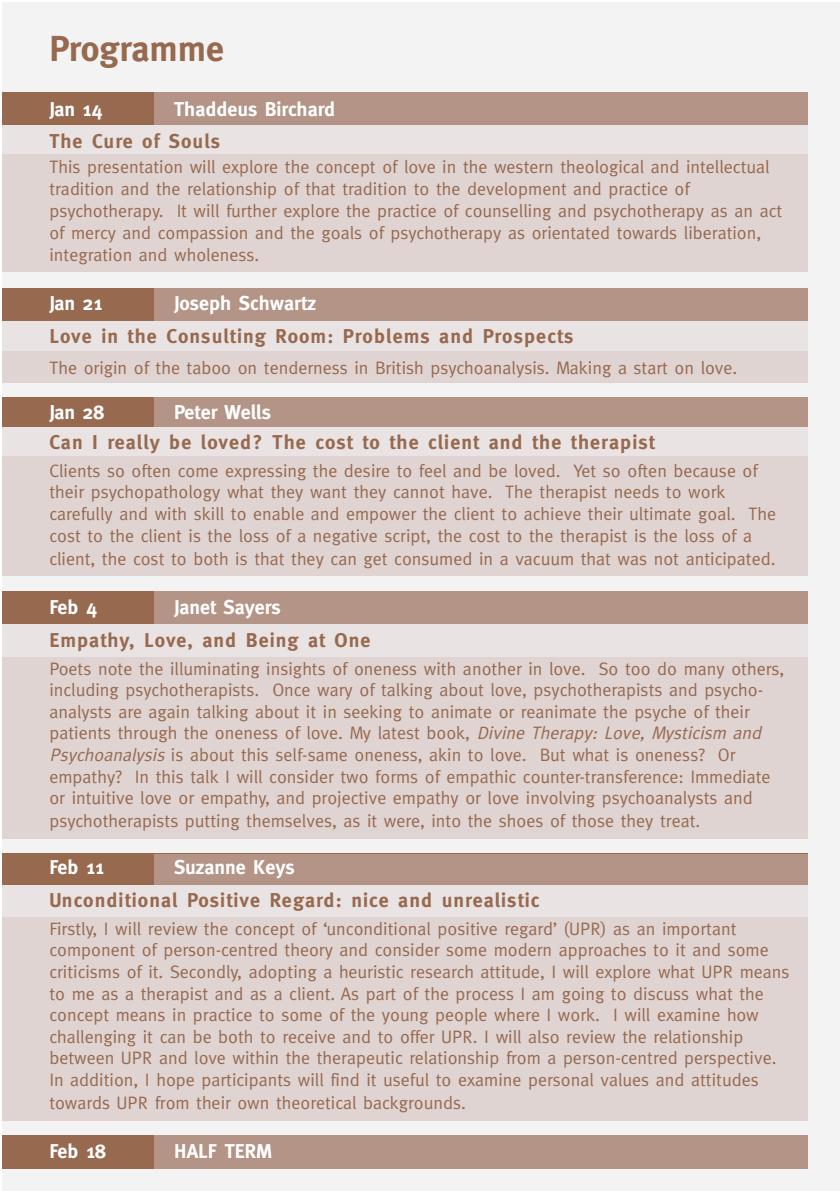
<style>
.page{position:relative;width:840px;height:1191px;background:#fff}
.page>*{position:absolute;margin:0;border:0;box-sizing:border-box;transform-origin:0 0}
.t1{font:700 36px "Meta";color:#97694f}
.t2{font:700 20px "Meta";letter-spacing:.055em;color:#97694f}
.t3{font:700 20px "Meta";color:#fff}
.t4{font:18px/21.8px "Meta";color:#97694f}
.s1{font-style:italic}
</style>
<div class="page">
<div style="left:2px;top:3px;width:837px;height:1188px;background:#f3f3f3"></div>
<div style="left:2px;top:1135px;width:805px;height:33px;background:#97694f"></div>
<div style="left:155px;top:1135px;width:652px;height:33px;background:#b39487"></div>
<div style="left:2px;top:92px;width:805px;height:138px;background:#97694f"></div>
<div style="left:155px;top:92px;width:652px;height:103px;background:#b39487"></div>
<div style="left:2px;top:853px;width:805px;height:94px;background:#97694f"></div>
<div style="left:2px;top:887px;width:805px;height:234px;background:#dfd4d2"></div>
<div style="left:2px;top:591px;width:805px;height:117px;background:#97694f"></div>
<div style="left:2px;top:624px;width:805px;height:214px;background:#dfd4d2"></div>
<div style="left:2px;top:287px;width:805px;height:70px;background:#97694f"></div>
<div style="left:2px;top:322px;width:805px;height:60px;background:#dfd4d2"></div>
<div style="left:2px;top:397px;width:805px;height:141px;background:#97694f"></div>
<div style="left:2px;top:428px;width:805px;height:148px;background:#dfd4d2"></div>
<div style="left:2px;top:127px;width:805px;height:144px;background:#dfd4d2"></div>
<div style="left:155px;top:287px;width:652px;height:34px;background:#b39487"></div>
<div style="left:155px;top:397px;width:652px;height:31px;background:#b39487"></div>
<div style="left:155px;top:591px;width:652px;height:33px;background:#b39487"></div>
<div style="left:155px;top:853px;width:652px;height:34px;background:#b39487"></div>
<div style="left:2px;top:125px;width:805px;height:29px;background:#e9e4e3"></div>
<div style="left:2px;top:321px;width:805px;height:30px;background:#e9e4e3"></div>
<div style="left:2px;top:427px;width:805px;height:29px;background:#e9e4e3"></div>
<div style="left:2px;top:624px;width:805px;height:32px;background:#e9e4e3"></div>
<div style="left:2px;top:885px;width:805px;height:31px;background:#e9e4e3"></div>
<h1 class="t1" style="left:49px;top:28px;width:176px">Programme</h1>
<p class="t3" style="left:49px;top:97px;width:54px">Jan 14</p>
<p class="t3" style="left:174px;top:97px;width:162px">Thaddeus Birchard</p>
<p class="t2" style="left:49px;top:130px;width:172px">The Cure of Souls</p>
<p class="t4" style="left:49px;top:155px;width:734px">This presentation will explore the concept of love in the western theological and intellectual tradition and the relationship of that tradition to the development and practice of psychotherapy. It will further explore the practice of counselling and psychotherapy as an act of mercy and compassion and the goals of psychotherapy as orientated towards liberation, integration and wholeness.</p>
<p class="t3" style="left:49px;top:292px;width:54px">Jan 21</p>
<p class="t3" style="left:174px;top:292px;width:143px">Joseph Schwartz</p>
<p class="t2" style="left:49px;top:324px;width:525px">Love in the Consulting Room: Problems and Prospects</p>
<p class="t4" style="left:49px;top:356px;width:689px">The origin of the taboo on tenderness in British psychoanalysis. Making a start on love.</p>
<p class="t3" style="left:49px;top:400px;width:56px">Jan 28</p>
<p class="t3" style="left:174px;top:400px;width:98px">Peter Wells</p>
<p class="t2" style="left:49px;top:430px;width:606px">Can I really be loved? The cost to the client and the therapist</p>
<p class="t4" style="left:49px;top:459px;width:728px">Clients so often come expressing the desire to feel and be loved. Yet so often because of their psychopathology what they want they cannot have. The therapist needs to work carefully and with skill to enable and empower the client to achieve their ultimate goal. The cost to the client is the loss of a negative script, the cost to the therapist is the loss of a client, the cost to both is that they can get consumed in a vacuum that was not anticipated.</p>
<p class="t3" style="left:49px;top:595px;width:49px">Feb 4</p>
<p class="t3" style="left:174px;top:595px;width:108px">Janet Sayers</p>
<p class="t2" style="left:49px;top:628px;width:322px">Empathy, Love, and Being at One</p>
<p class="t4" style="left:49px;top:657px;width:736px">Poets note the illuminating insights of oneness with another in love. So too do many others, including psychotherapists. Once wary of talking about love, psychotherapists and psycho&shy;analysts are again talking about it in seeking to animate or reanimate the psyche of their patients through the oneness of love. My latest book, <span class="s1">Divine Therapy: Love, Mysticism and Psychoanalysis</span> is about this self-same oneness, akin to love. But what is oneness? Or empathy? In this talk I will consider two forms of empathic counter-transference: Immediate or intuitive love or empathy, and projective empathy or love involving psychoanalysts and psychotherapists putting themselves, as it were, into the shoes of those they treat.</p>
<p class="t3" style="left:49px;top:855px;width:56px">Feb 11</p>
<p class="t3" style="left:174px;top:855px;width:122px">Suzanne Keys</p>
<p class="t2" style="left:49px;top:888px;width:491px">Unconditional Positive Regard: nice and unrealistic</p>
<p class="t4" style="left:49px;top:917px;width:741px">Firstly, I will review the concept of ‘unconditional positive regard’ (UPR) as an important component of person-centred theory and consider some modern approaches to it and some criticisms of it. Secondly, adopting a heuristic research attitude, I will explore what UPR means to me as a therapist and as a client. As part of the process I am going to discuss what the concept means in practice to some of the young people where I work. I will examine how challenging it can be both to receive and to offer UPR. I will also review the relationship between UPR and love within the therapeutic relationship from a person-centred perspective.<br>In addition, I hope participants will find it useful to examine personal values and attitudes towards UPR from their own theoretical backgrounds.</p>
<p class="t3" style="left:49px;top:1139px;width:58px">Feb 18</p>
<p class="t3" style="left:174px;top:1139px;width:99px">HALF TERM</p>
</div>
